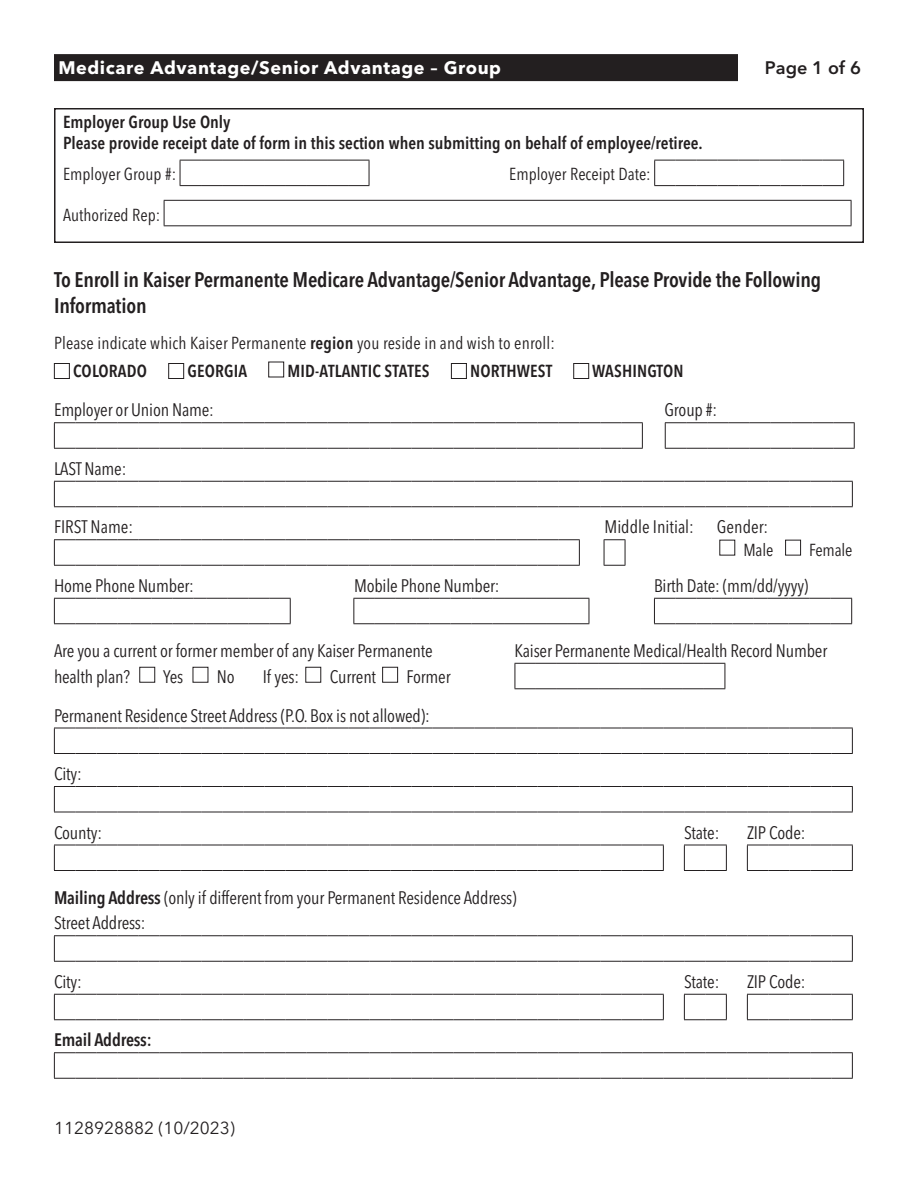
<style>
.page{position:relative;width:918px;height:1188px;background:#fff}
.page>*{position:absolute;margin:0;border:0;box-sizing:border-box;transform-origin:0 0}
.t1{font:600 condensed 21px/25.5px "Avenir Next LT Pro";letter-spacing:-.01em;color:#231f20}
.t2{font:condensed 18px/25.5px "Avenir Next LT Pro";letter-spacing:-.01em;color:#231f20}
.t3{font:700 18px "Avenir Next LT Pro";letter-spacing:.03em;color:#fff}
.t4{font:600 condensed 18px "Avenir Next LT Pro";letter-spacing:-.01em;color:#231f20}
.t5{font:600 18px "Avenir Next LT Pro";color:#231f20}
.t6{font:600 condensed 17.25px/20.7px "Avenir Next LT Pro";color:#231f20}
.t7{font:condensed 17.25px "Avenir Next LT Pro";color:#231f20}
.t8{font:17.25px "Avenir Next LT Pro";color:#231f20}
.s1{font-weight:600}
</style>
<div class="page">
<div style="left:54px;top:363px;width:16px;height:16px;border:1px solid #231f20"></div>
<div style="left:168px;top:363px;width:16px;height:16px;border:1px solid #231f20"></div>
<div style="left:268px;top:362px;width:16px;height:15px;border:1px solid #231f20"></div>
<div style="left:451px;top:363px;width:16px;height:16px;border:1px solid #231f20"></div>
<div style="left:573px;top:363px;width:16px;height:16px;border:1px solid #231f20"></div>
<svg style="left:54px;top:422px;width:589px;height:27px"></svg>
<svg style="left:665px;top:422px;width:190px;height:27px"></svg>
<svg style="left:54px;top:481px;width:799px;height:26px"></svg>
<svg style="left:54px;top:539px;width:526px;height:27px"></svg>
<svg style="left:604px;top:539px;width:22px;height:27px"></svg>
<div style="left:785px;top:540px;width:16px;height:16px;border:1px solid #231f20"></div>
<svg style="left:54px;top:598px;width:237px;height:26px"></svg>
<svg style="left:353px;top:598px;width:237px;height:26px"></svg>
<svg style="left:654px;top:598px;width:198px;height:26px"></svg>
<svg style="left:515px;top:663px;width:211px;height:26px"></svg>
<div style="left:139px;top:667px;width:16px;height:16px;border:1px solid #231f20"></div>
<div style="left:193px;top:667px;width:15px;height:16px;border:1px solid #231f20"></div>
<div style="left:305px;top:667px;width:16px;height:16px;border:1px solid #231f20"></div>
<div style="left:382px;top:667px;width:16px;height:16px;border:1px solid #231f20"></div>
<svg style="left:54px;top:728px;width:799px;height:26px"></svg>
<svg style="left:54px;top:786px;width:799px;height:27px"></svg>
<svg style="left:54px;top:845px;width:610px;height:26px"></svg>
<svg style="left:684px;top:845px;width:43px;height:26px"></svg>
<svg style="left:747px;top:845px;width:106px;height:26px"></svg>
<svg style="left:54px;top:935px;width:799px;height:27px"></svg>
<svg style="left:54px;top:994px;width:610px;height:26px"></svg>
<svg style="left:684px;top:994px;width:43px;height:26px"></svg>
<svg style="left:747px;top:994px;width:106px;height:26px"></svg>
<svg style="left:54px;top:1052px;width:799px;height:27px"></svg>
<div style="left:54px;top:54px;width:684px;height:27px;background:#231f20"></div>
<div style="left:54px;top:108px;width:810px;height:135px;border:2px solid #231f20"></div>
<svg style="left:180px;top:160px;width:190px;height:26px"></svg>
<svg style="left:654px;top:160px;width:190px;height:26px"></svg>
<hr style="left:164px;top:200px;width:687px;height:1px;background:#231f20">
<svg style="left:164px;top:201px;width:1px;height:24px"></svg>
<svg style="left:851px;top:201px;width:1px;height:24px"></svg>
<hr style="left:164px;top:225px;width:687px;height:1px;background:#231f20">
<p class="t3" style="left:58px;top:56px;width:444px">Medicare Advantage/Senior Advantage – Group</p>
<p class="t5" style="left:765px;top:56px;width:98px">Page 1 of 6</p>
<p class="t6" style="left:63px;top:112px;width:641px">Employer Group Use Only<br>Please provide receipt date of form in this section when submitting on behalf of employee/retiree.</p>
<p class="t7" style="left:63px;top:164px;width:115px">Employer Group #:</p>
<p class="t7" style="left:509px;top:164px;width:143px">Employer Receipt Date:</p>
<p class="t7" style="left:63px;top:205px;width:99px">Authorized Rep:</p>
<p class="t1" style="left:54px;top:267px;width:769px">To Enroll in Kaiser Permanente Medicare Advantage/Senior Advantage, Please Provide the Following<br>Information</p>
<p class="t7" style="left:54px;top:332px;width:503px">Please indicate which Kaiser Permanente <span class="s1">region</span> you reside in and wish to enroll:</p>
<p class="t6" style="left:73px;top:361px;width:75px">COLORADO</p>
<p class="t6" style="left:187px;top:361px;width:61px">GEORGIA</p>
<p class="t6" style="left:287px;top:361px;width:144px">MID-ATLANTIC STATES</p>
<p class="t6" style="left:470px;top:361px;width:84px">NORTHWEST</p>
<p class="t6" style="left:592px;top:361px;width:93px">WASHINGTON</p>
<p class="t2" style="left:54px;top:397px;width:162px">Employer or Union Name:</p>
<p class="t2" style="left:665px;top:397px;width:54px">Group #:</p>
<p class="t2" style="left:54px;top:456px;width:74px">LAST Name:</p>
<p class="t2" style="left:54px;top:514px;width:81px">FIRST Name:</p>
<p class="t2" style="left:604px;top:514px;width:91px">Middle Initial:</p>
<p class="t2" style="left:717px;top:514px;width:53px">Gender:</p>
<p class="t7" style="left:743px;top:539px;width:31px">Male</p>
<p class="t7" style="left:809px;top:539px;width:45px">Female</p>
<p class="t2" style="left:54px;top:573px;width:141px">Home Phone Number:</p>
<p class="t2" style="left:354px;top:573px;width:147px">Mobile Phone Number:</p>
<p class="t2" style="left:654px;top:573px;width:156px">Birth Date: (mm/dd/yyyy)</p>
<p class="t2" style="left:54px;top:638px;width:380px">Are you a current or former member of any Kaiser Permanente</p>
<p class="t2" style="left:515px;top:638px;width:314px">Kaiser Permanente Medical/Health Record Number</p>
<p class="t2" style="left:54px;top:664px;width:78px">health plan?</p>
<p class="t2" style="left:163px;top:664px;width:21px">Yes</p>
<p class="t2" style="left:217px;top:664px;width:19px">No</p>
<p class="t2" style="left:263px;top:664px;width:38px">If yes:</p>
<p class="t2" style="left:330px;top:664px;width:48px">Current</p>
<p class="t2" style="left:407px;top:664px;width:46px">Former</p>
<p class="t2" style="left:54px;top:703px;width:377px">Permanent Residence Street Address (P.O. Box is not allowed):</p>
<p class="t2" style="left:54px;top:761px;width:29px">City:</p>
<p class="t2" style="left:54px;top:820px;width:50px">County:</p>
<p class="t2" style="left:684px;top:820px;width:37px">State:</p>
<p class="t2" style="left:747px;top:820px;width:60px">ZIP Code:</p>
<p class="t2" style="left:54px;top:885px;width:464px"><span class="s1">Mailing Address</span> (only if different from your Permanent Residence Address)<br>Street Address:</p>
<p class="t2" style="left:54px;top:969px;width:29px">City:</p>
<p class="t2" style="left:684px;top:969px;width:37px">State:</p>
<p class="t2" style="left:747px;top:969px;width:60px">ZIP Code:</p>
<p class="t4" style="left:54px;top:1029px;width:99px">Email Address:</p>
<p class="t8" style="left:54px;top:1117px;width:183px">1128928882 (10/2023)</p>
</div>
